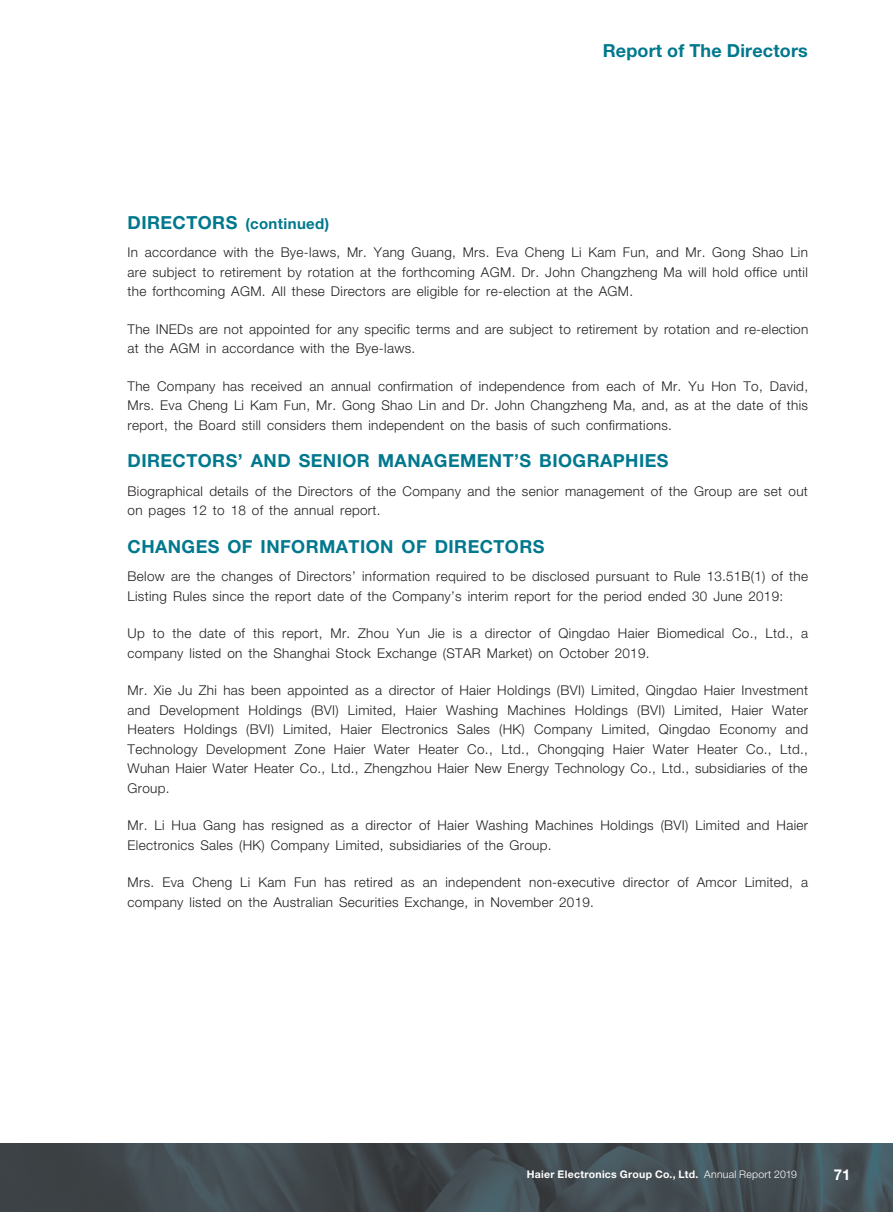
<style>
.page{position:relative;width:893px;height:1212px;background:#fff}
.page>*{position:absolute;margin:0;border:0;box-sizing:border-box;transform-origin:0 0}
._03_H1{font:700 18px "Helvetica Neue LT Std";letter-spacing:.025em;color:#00788d}
._03_H1-2{font:700 15px "Helvetica Neue LT Std";letter-spacing:.025em;color:#00788d}
.t1{font:700 15px "Helvetica Neue LT Std";color:#fff}
._01_Body_Text{font:300 13.5px/19.5px "Helvetica Neue LT Std";letter-spacing:.025em;color:#231f20}
.t2{font:700 10.5px "Helvetica Neue LT Std";letter-spacing:.03em;color:#fff}
.s1{font-size:18px}
.s2{font-weight:300}
</style>
<div class="page">
<img style="left:0;top:1144px;width:893px;height:68px">
<h1 class="_03_H1" style="left:603px;top:40px;width:207px">Report of The Directors</h1>
<p class="_03_H1-2" style="left:128px;top:214px;width:203px"><span class="s1">DIRECTORS</span> (continued)</p>
<p class="_01_Body_Text" style="left:128px;top:242px;width:682px;text-align:justify">In accordance with the Bye-laws, Mr. Yang Guang, Mrs. Eva Cheng Li Kam Fun, and Mr. Gong Shao Lin are subject to retirement by rotation at the forthcoming AGM. Dr. John Changzheng Ma will hold office until the forthcoming AGM. All these Directors are eligible for re-election at the AGM.</p>
<p class="_01_Body_Text" style="left:128px;top:319px;width:682px">The INEDs are not appointed for any specific terms and are subject to retirement by rotation and re-election at the AGM in accordance with the Bye-laws.</p>
<p class="_01_Body_Text" style="left:128px;top:376px;width:682px;text-align:justify">The Company has received an annual confirmation of independence from each of Mr. Yu Hon To, David, Mrs. Eva Cheng Li Kam Fun, Mr. Gong Shao Lin and Dr. John Changzheng Ma, and, as at the date of this report, the Board still considers them independent on the basis of such confirmations.</p>
<p class="_03_H1" style="left:128px;top:450px;width:542px">DIRECTORS’ AND SENIOR MANAGEMENT’S BIOGRAPHIES</p>
<p class="_01_Body_Text" style="left:128px;top:481px;width:682px">Biographical details of the Directors of the Company and the senior management of the Group are set out on pages 12 to 18 of the annual report.</p>
<p class="_03_H1" style="left:128px;top:535px;width:418px">CHANGES OF INFORMATION OF DIRECTORS</p>
<p class="_01_Body_Text" style="left:128px;top:566px;width:682px">Below are the changes of Directors’ information required to be disclosed pursuant to Rule 13.51B(1) of the<br>Listing Rules since the report date of the Company’s interim report for the period ended 30 June 2019:</p>
<p class="_01_Body_Text" style="left:128px;top:623px;width:682px">Up to the date of this report, Mr. Zhou Yun Jie is a director of Qingdao Haier Biomedical Co., Ltd., a company listed on the Shanghai Stock Exchange (STAR Market) on October 2019.</p>
<p class="_01_Body_Text" style="left:128px;top:680px;width:682px;text-align:justify">Mr. Xie Ju Zhi has been appointed as a director of Haier Holdings (BVI) Limited, Qingdao Haier Investment and Development Holdings (BVI) Limited, Haier Washing Machines Holdings (BVI) Limited, Haier Water Heaters Holdings (BVI) Limited, Haier Electronics Sales (HK) Company Limited, Qingdao Economy and Technology Development Zone Haier Water Heater Co., Ltd., Chongqing Haier Water Heater Co., Ltd., Wuhan Haier Water Heater Co., Ltd., Zhengzhou Haier New Energy Technology Co., Ltd., subsidiaries of the Group.</p>
<p class="_01_Body_Text" style="left:128px;top:815px;width:682px">Mr. Li Hua Gang has resigned as a director of Haier Washing Machines Holdings (BVI) Limited and Haier<br>Electronics Sales (HK) Company Limited, subsidiaries of the Group.</p>
<p class="_01_Body_Text" style="left:128px;top:872px;width:682px">Mrs. Eva Cheng Li Kam Fun has retired as an independent non-executive director of Amcor Limited, a company listed on the Australian Securities Exchange, in November 2019.</p>
<p class="t2" style="left:527px;top:1167px;width:272px">Haier Electronics Group Co., Ltd. <span class="s2">Annual Report 2019</span></p>
<p class="t1" style="left:834px;top:1165px;width:18px">71</p>
</div>
